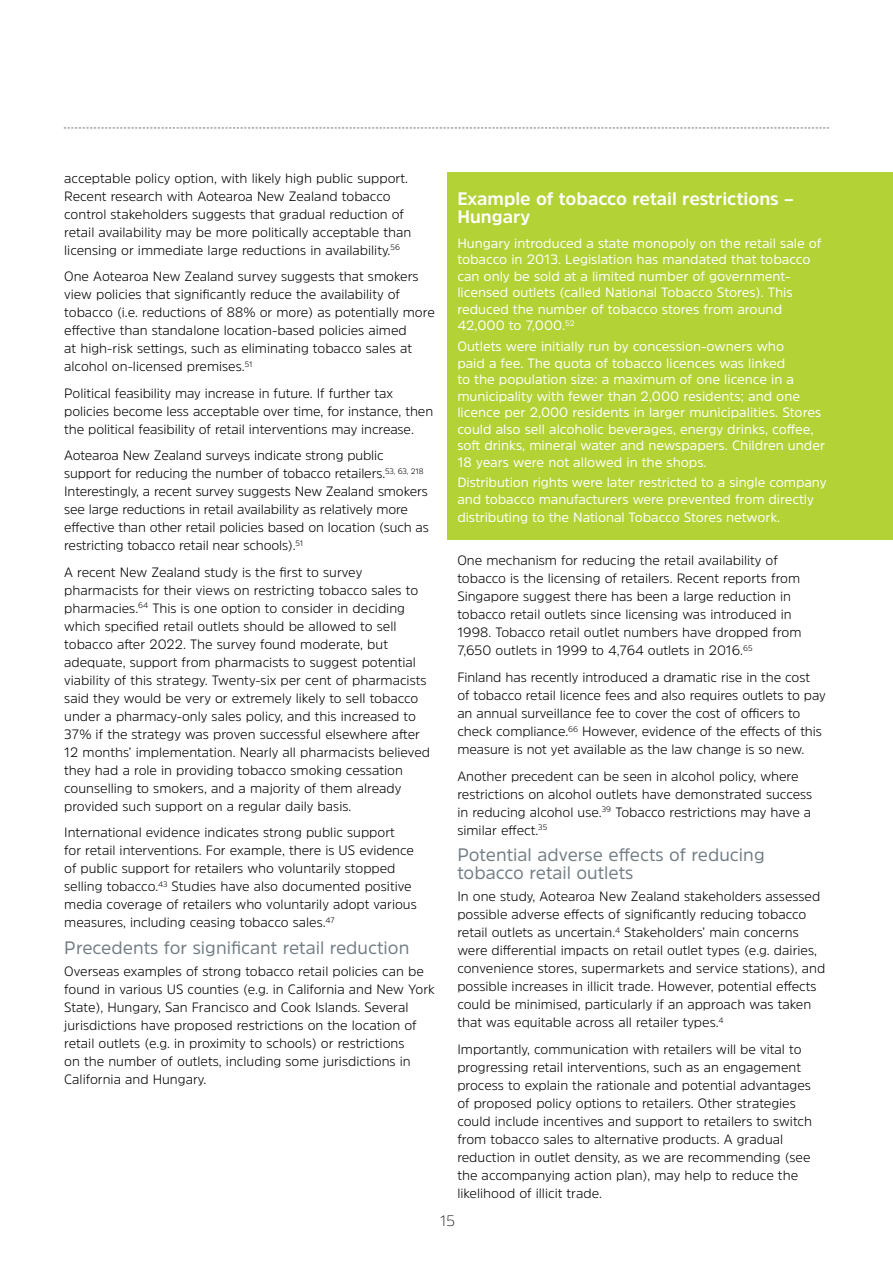
<style>
.page{position:relative;width:893px;height:1263px;background:#fff}
.page>*{position:absolute;margin:0;border:0;box-sizing:border-box;transform-origin:0 0}
.t1{font:18px/18px "Amsi Pro";color:#727d84}
.t2{font:700 18px/18px "Amsi Pro";color:#fff}
.t3{font:200 15px "Amsi Pro";color:#000}
.t4{font:300 13.5px/18px "Amsi Pro";color:#000}
.t5{font:13.5px/16.5px "Amsi Pro";color:#fff}
</style>
<div class="page">
<div style="left:448px;top:173px;width:445px;height:367px;background:#b3d235"></div>
<svg style="left:64px;top:128px;width:765px;height:1px"></svg>
<p class="t4" style="left:64px;top:169px;width:349px">acceptable policy option, with likely high public support.<br>Recent research with Aotearoa New Zealand tobacco control stakeholders suggests that gradual reduction of retail availability may be more politically acceptable than licensing or immediate large reductions in availability.<sup>56</sup></p>
<p class="t4" style="left:64px;top:267px;width:372px">One Aotearoa New Zealand survey suggests that smokers view policies that significantly reduce the availability of tobacco (i.e. reductions of 88% or more) as potentially more effective than standalone location-based policies aimed<br>at high-risk settings, such as eliminating tobacco sales at alcohol on-licensed premises.<sup>51</sup></p>
<p class="t4" style="left:64px;top:384px;width:370px">Political feasibility may increase in future. If further tax policies become less acceptable over time, for instance, then the political feasibility of retail interventions may increase.</p>
<p class="t4" style="left:64px;top:446px;width:366px">Aotearoa New Zealand surveys indicate strong public support for reducing the number of tobacco retailers.<sup>53,</sup> <sup>63,</sup> <sup>218<br></sup>Interestingly, a recent survey suggests New Zealand smokers see large reductions in retail availability as relatively more effective than other retail policies based on location (such as restricting tobacco retail near schools).<sup>51</sup></p>
<p class="t4" style="left:64px;top:563px;width:367px">A recent New Zealand study is the first to survey pharmacists for their views on restricting tobacco sales to pharmacies.<sup>64</sup> This is one option to consider in deciding which specified retail outlets should be allowed to sell tobacco after 2022. The survey found moderate, but adequate, support from pharmacists to suggest potential viability of this strategy. Twenty-six per cent of pharmacists said they would be very or extremely likely to sell tobacco under a pharmacy-only sales policy, and this increased to 37% if the strategy was proven successful elsewhere after 12 months’ implementation. Nearly all pharmacists believed they had a role in providing tobacco smoking cessation counselling to smokers, and a majority of them already provided such support on a regular daily basis.</p>
<p class="t4" style="left:64px;top:823px;width:354px">International evidence indicates strong public support<br>for retail interventions. For example, there is US evidence of public support for retailers who voluntarily stopped selling tobacco.<sup>43</sup> Studies have also documented positive media coverage of retailers who voluntarily adopt various measures, including ceasing tobacco sales.<sup>47</sup></p>
<h1 class="t1" style="left:64px;top:938px;width:347px">Precedents for significant retail reduction</h1>
<p class="t4" style="left:64px;top:962px;width:372px">Overseas examples of strong tobacco retail policies can be found in various US counties (e.g. in California and New York State), Hungary, San Francisco and Cook Islands. Several jurisdictions have proposed restrictions on the location of retail outlets (e.g. in proximity to schools) or restrictions<br>on the number of outlets, including some jurisdictions in California and Hungary.</p>
<h1 class="t2" style="left:457px;top:189px;width:338px">Example of tobacco retail restrictions –<br>Hungary</h1>
<p class="t5" style="left:457px;top:235px;width:366px">Hungary introduced a state monopoly on the retail sale of tobacco in 2013. Legislation has mandated that tobacco can only be sold at a limited number of government&shy;licensed outlets (called National Tobacco Stores). This reduced the number of tobacco stores from around 42,000 to 7,000.<sup>52</sup></p>
<p class="t5" style="left:457px;top:338px;width:369px">Outlets were initially run by concession-owners who<br>paid a fee. The quota of tobacco licences was linked<br>to the population size: a maximum of one licence in a municipality with fewer than 2,000 residents; and one licence per 2,000 residents in larger municipalities. Stores could also sell alcoholic beverages, energy drinks, coffee, soft drinks, mineral water and newspapers. Children under 18 years were not allowed in the shops.</p>
<p class="t5" style="left:457px;top:474px;width:371px">Distribution rights were later restricted to a single company and tobacco manufacturers were prevented from directly</p>
<p class="t5" style="left:457px;top:509px;width:324px">distributing to the National Tobacco Stores network.</p>
<p class="t4" style="left:457px;top:551px;width:346px">One mechanism for reducing the retail availability of tobacco is the licensing of retailers. Recent reports from Singapore suggest there has been a large reduction in tobacco retail outlets since licensing was introduced in 1998. Tobacco retail outlet numbers have dropped from 7,650 outlets in 1999 to 4,764 outlets in 2016.<sup>65</sup></p>
<p class="t4" style="left:457px;top:668px;width:370px">Finland has recently introduced a dramatic rise in the cost<br>of tobacco retail licence fees and also requires outlets to pay an annual surveillance fee to cover the cost of officers to check compliance.<sup>66</sup> However, evidence of the effects of this measure is not yet available as the law change is so new.</p>
<p class="t4" style="left:457px;top:766px;width:356px">Another precedent can be seen in alcohol policy, where restrictions on alcohol outlets have demonstrated success in reducing alcohol use.<sup>39</sup> Tobacco restrictions may have a similar effect.<sup>35</sup></p>
<h1 class="t1" style="left:457px;top:845px;width:309px">Potential adverse effects of reducing tobacco retail outlets</h1>
<p class="t4" style="left:457px;top:887px;width:369px">In one study, Aotearoa New Zealand stakeholders assessed possible adverse effects of significantly reducing tobacco retail outlets as uncertain.<sup>4</sup> Stakeholders’ main concerns were differential impacts on retail outlet types (e.g. dairies, convenience stores, supermarkets and service stations), and possible increases in illicit trade. However, potential effects could be minimised, particularly if an approach was taken that was equitable across all retailer types.<sup>4</sup></p>
<p class="t4" style="left:457px;top:1040px;width:356px">Importantly, communication with retailers will be vital to progressing retail interventions, such as an engagement process to explain the rationale and potential advantages of proposed policy options to retailers. Other strategies could include incentives and support to retailers to switch from tobacco sales to alternative products. A gradual reduction in outlet density, as we are recommending (see the accompanying action plan), may help to reduce the likelihood of illicit trade.</p>
<p class="t3" style="left:440px;top:1210px;width:16px">15</p>
</div>
